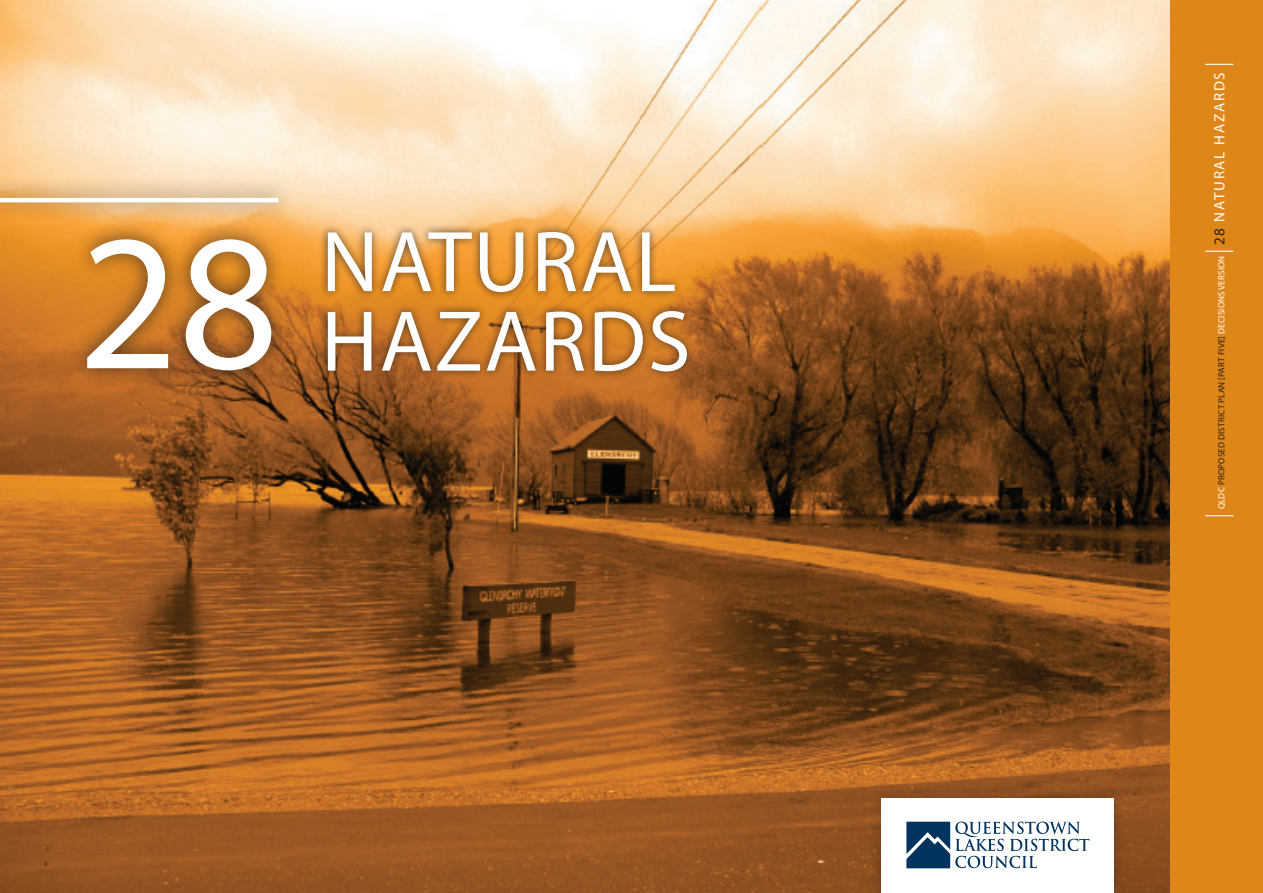
<style>
.page{position:relative;width:1263px;height:893px;background:#fff}
.page>*{position:absolute;margin:0;border:0;box-sizing:border-box;transform-origin:0 0}
.t1{font:195px "Myriad Pro";color:#fff}
.t2{font:87px "Myriad Pro";letter-spacing:.02em;color:#fff}
.t3{font:9px "Myriad Pro";letter-spacing:.02em;color:#231f20}
.s1{color:#fff}
.s2{font-size:15px}
.s3{font-size:15px;color:#fff}
</style>
<div class="page">
<img style="left:0;top:0;width:1170px;height:893px">
<div style="left:1170px;top:0;width:93px;height:893px;background:#df8619"></div>
<svg style="left:1205px;top:515px;width:28px;height:1px"></svg>
<svg style="left:1205px;top:251px;width:28px;height:1px"></svg>
<svg style="left:1205px;top:64px;width:28px;height:1px"></svg>
<div style="left:318px;top:223px;width:378px;height:157px;background:#231f20;opacity:.75"></div>
<div style="left:0;top:178px;width:297px;height:212px;background:#231f20;opacity:.75"></div>
<hr style="left:0;top:198px;width:279px;height:4px;background:#fff">
<div style="left:867px;top:784px;width:261px;height:109px;background:#231f20;opacity:.35"></div>
<div style="left:882px;top:799px;width:232px;height:94px;background:#fff"></div>
<svg style="left:906px;top:821px;width:183px;height:47px"></svg>
<h1 class="t1" style="left:78px;top:183px;width:202px">28</h1>
<h2 class="t2" style="left:321px;top:208px;width:357px">NATURAL</h2>
<h2 class="t2" style="left:321px;top:288px;width:371px">HAZARDS</h2>
<p class="t3" style="left:1216px;top:509px;width:438px;rotate:-90deg"><span class="s1">QLDC</span> PROPOSED DISTRICT PLAN [PART FIVE] <span class="s1">DECISIONS VERSION</span> <span class="s2">28</span> <span class="s3">nat ural ha zards</span></p>
</div>
